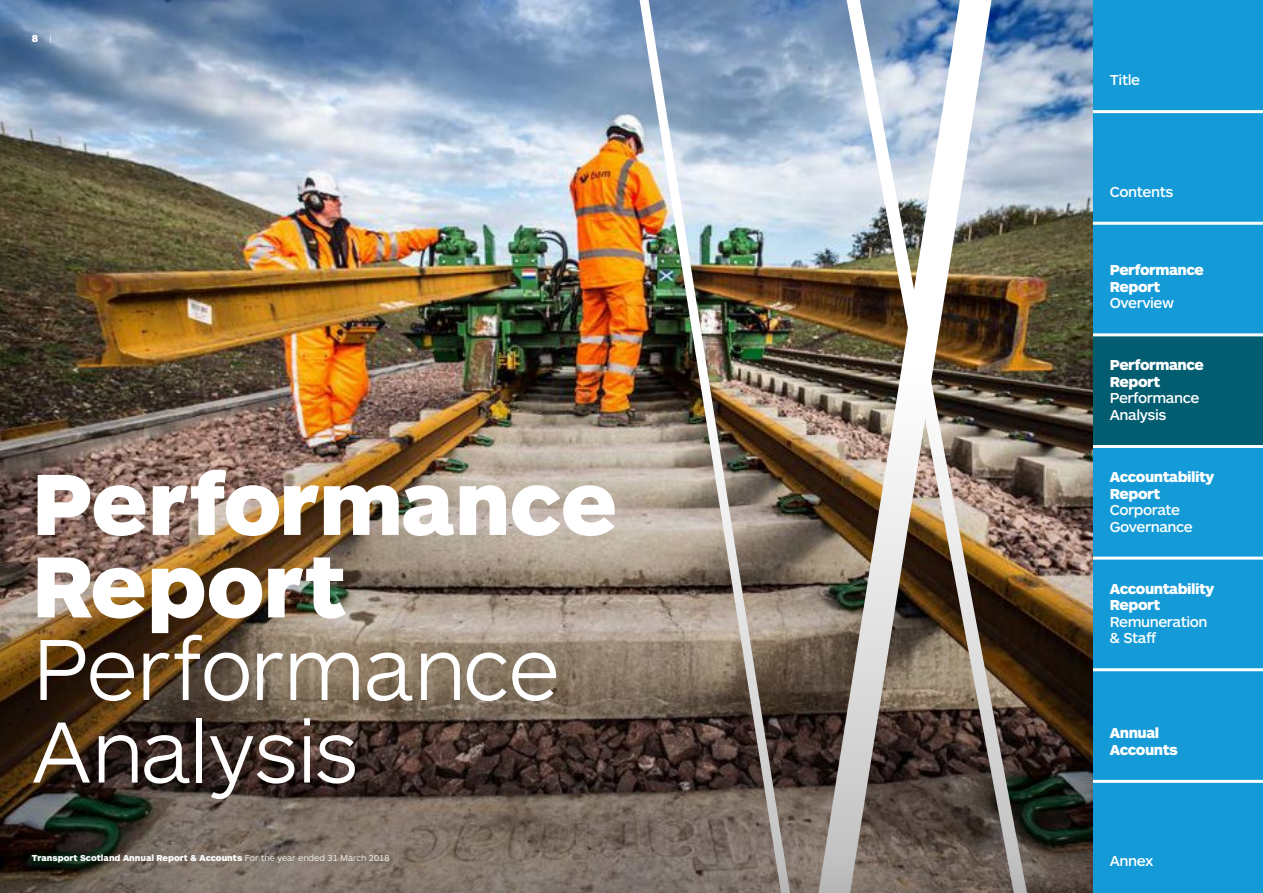
<style>
.page{position:relative;width:1263px;height:893px;background:#fff}
.page>*{position:absolute;margin:0;border:0;box-sizing:border-box;transform-origin:0 0}
.t1{font:300 90px/82.5px "ARS Maquette Pro";letter-spacing:-.02em;color:#fff}
.t2{font:900 90px/82.5px "ARS Maquette Pro";color:#fff}
.t3{font:900 15px/16.5px "ARS Maquette Pro";letter-spacing:-.03em;color:#fff}
.t4{font:500 15px/16.5px "ARS Maquette Pro";letter-spacing:-.03em;color:#fff}
.t5{font:900 10.5px "ARS Maquette Pro";color:#fff}
.t6{font:900 9px "ARS Maquette Pro";color:#fff}
.s1{font-weight:300}
</style>
<div class="page">
<div style="left:1093px;top:0;width:170px;height:112px;background:#149bd7"></div>
<div style="left:1093px;top:112px;width:170px;height:111px;background:#149bd7"></div>
<div style="left:1093px;top:223px;width:170px;height:112px;background:#149bd7"></div>
<div style="left:1093px;top:335px;width:170px;height:111px;background:#025d71"></div>
<div style="left:1093px;top:446px;width:170px;height:112px;background:#149bd7"></div>
<div style="left:1093px;top:558px;width:170px;height:112px;background:#149bd7"></div>
<div style="left:1093px;top:670px;width:170px;height:111px;background:#149bd7"></div>
<div style="left:1093px;top:781px;width:170px;height:112px;background:#149bd7"></div>
<hr style="left:1089px;top:110px;width:174px;height:3px;background:#fff">
<hr style="left:1089px;top:222px;width:174px;height:3px;background:#fff">
<hr style="left:1089px;top:333px;width:174px;height:3px;background:#fff">
<hr style="left:1089px;top:445px;width:174px;height:3px;background:#fff">
<hr style="left:1089px;top:557px;width:174px;height:3px;background:#fff">
<hr style="left:1089px;top:668px;width:174px;height:3px;background:#fff">
<hr style="left:1089px;top:780px;width:174px;height:3px;background:#fff">
<img style="left:0;top:0;width:1093px;height:366px">
<img style="left:991px;top:0;width:36px;height:366px">
<img style="left:640px;top:0;width:150px;height:366px">
<img style="left:818px;top:0;width:173px;height:366px">
<img style="left:0;top:366px;width:1093px;height:527px">
<p class="t5" style="left:32px;top:32px;width:22px">8 <span class="s1">|</span></p>
<h1 class="t2" style="left:32px;top:458px;width:587px">Performance<br>Report</h1>
<h1 class="t1" style="left:32px;top:623px;width:529px">Performance<br>Analysis</h1>
<p class="t6" style="left:32px;top:852px;width:359px">Transport Scotland Annual Report &amp; Accounts <span class="s1">For the year ended 31 March 2018</span></p>
<p class="t4" style="left:1110px;top:71px;width:32px">Title</p>
<p class="t4" style="left:1110px;top:182px;width:65px">Contents</p>
<p class="t3" style="left:1110px;top:261px;width:95px">Performance<br>Report</p>
<p class="t4" style="left:1110px;top:294px;width:66px">Overview</p>
<p class="t3" style="left:1110px;top:356px;width:95px">Performance<br>Report</p>
<p class="t4" style="left:1110px;top:389px;width:91px">Performance<br>Analysis</p>
<p class="t3" style="left:1110px;top:468px;width:106px">Accountability<br>Report</p>
<p class="t4" style="left:1110px;top:501px;width:84px">Corporate<br>Governance</p>
<p class="t3" style="left:1110px;top:579px;width:106px">Accountability<br>Report</p>
<p class="t4" style="left:1110px;top:612px;width:99px">Remuneration &amp; Staff</p>
<p class="t3" style="left:1110px;top:724px;width:70px">Annual<br>Accounts</p>
<p class="t4" style="left:1110px;top:852px;width:45px">Annex</p>
</div>
